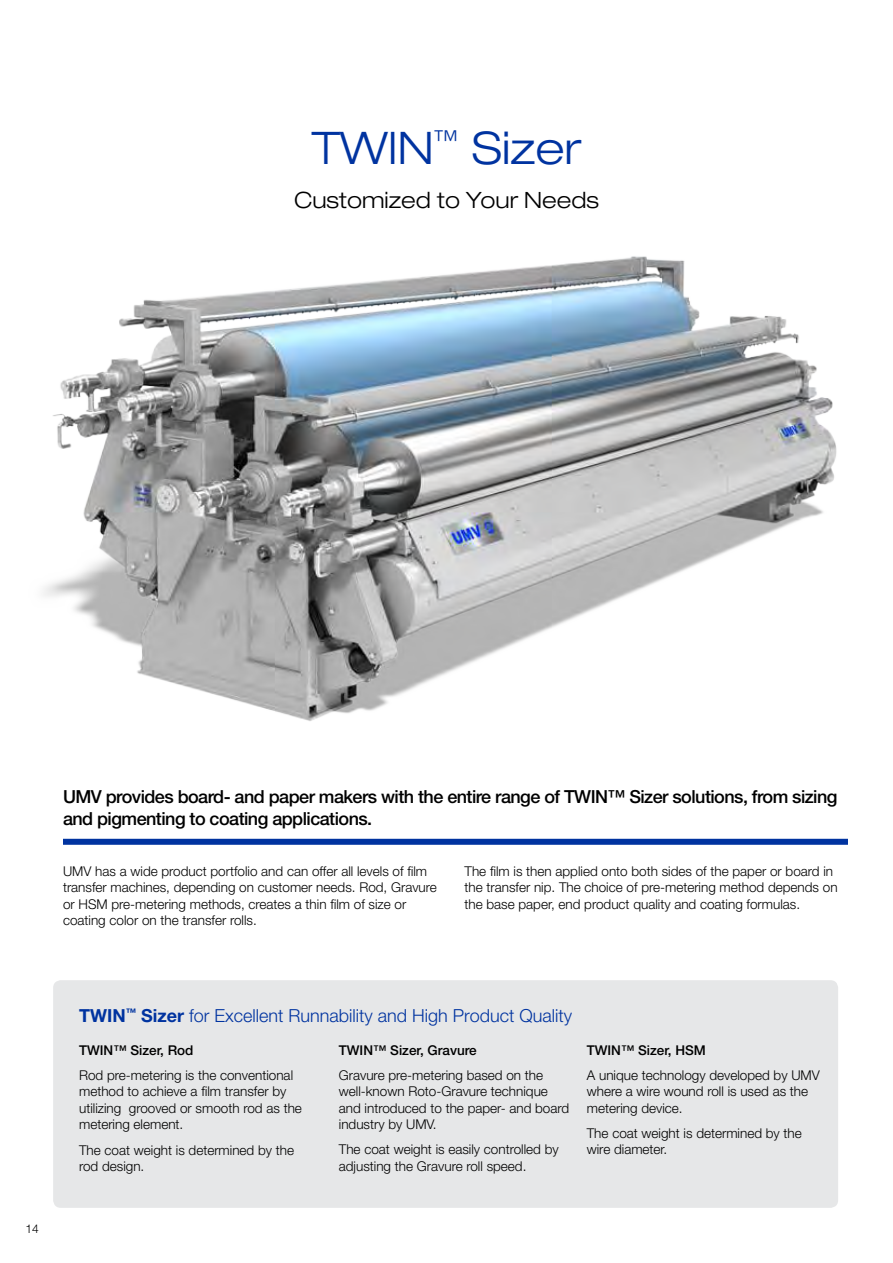
<style>
.page{position:relative;width:893px;height:1263px;background:#fff}
.page>*{position:absolute;margin:0;border:0;box-sizing:border-box;transform-origin:0 0}
.t1{font:300 expanded 45px "Helvetica Neue LT Std";color:#0033a0}
.t2{font:300 expanded 22.5px "Helvetica Neue LT Std";color:#000}
.t3{font:500 18px/22.5px "Helvetica Neue LT Std";letter-spacing:-.03em;color:#000}
.t4{font:300 18px "Helvetica Neue LT Std";color:#0033a0}
.t5{font:300 13.5px/16.5px "Helvetica Neue LT Std";color:#000}
.t6{font:500 13.5px "Helvetica Neue LT Std";color:#000}
.t7{font:300 12px "Helvetica Neue LT Std";color:#000}
.s1{font-weight:700}
</style>
<div class="page">
<img style="left:43px;top:256px;width:794px;height:465px">
<div style="left:53px;top:980px;width:785px;height:228px;background:#e6e7e8;border-radius:8px"></div>
<div style="left:63px;top:839px;width:785px;height:6px;background:#0033a0"></div>
<h1 class="t1" style="left:312px;top:121px;width:271px">TWIN<sup>™</sup> Sizer</h1>
<h2 class="t2" style="left:294px;top:187px;width:306px">Customized to Your Needs</h2>
<h3 class="t3" style="left:63px;top:785px;width:776px">UMV provides board- and paper makers with the entire range of TWIN™ Sizer solutions, from sizing and pigmenting to coating applications.</h3>
<p class="t5" style="left:63px;top:862px;width:375px">UMV has a wide product portfolio and can offer all levels of film transfer machines, depending on customer needs. Rod, Gravure or HSM pre-metering methods, creates a thin film of size or coating color on the transfer rolls.</p>
<p class="t5" style="left:464px;top:862px;width:375px">The film is then applied onto both sides of the paper or board in the transfer nip. The choice of pre-metering method depends on the base paper, end product quality and coating formulas.</p>
<p class="t7" style="left:26px;top:1222px;width:15px">14</p>
<h3 class="t4" style="left:79px;top:1005px;width:494px"><span class="s1">TWIN</span><sup>™</sup> <span class="s1">Sizer</span> for Excellent Runnability and High Product Quality</h3>
<p class="t6" style="left:79px;top:1042px;width:116px">TWIN™ Sizer, Rod</p>
<p class="t5" style="left:79px;top:1067px;width:224px">Rod pre-metering is the conventional method to achieve a film transfer by utilizing grooved or smooth rod as the metering element.</p>
<p class="t5" style="left:79px;top:1141px;width:217px">The coat weight is determined by the rod design.</p>
<p class="t6" style="left:339px;top:1042px;width:139px">TWIN™ Sizer, Gravure</p>
<p class="t5" style="left:339px;top:1066px;width:232px">Gravure pre-metering based on the well-known Roto-Gravure technique and introduced to the paper- and board industry by UMV.</p>
<p class="t5" style="left:339px;top:1141px;width:221px">The coat weight is easily controlled by adjusting the Gravure roll speed.</p>
<p class="t6" style="left:587px;top:1042px;width:121px">TWIN™ Sizer, HSM</p>
<p class="t5" style="left:587px;top:1067px;width:235px">A unique technology developed by UMV where a wire wound roll is used as the metering device.</p>
<p class="t5" style="left:587px;top:1125px;width:217px">The coat weight is determined by the wire diameter.</p>
</div>
